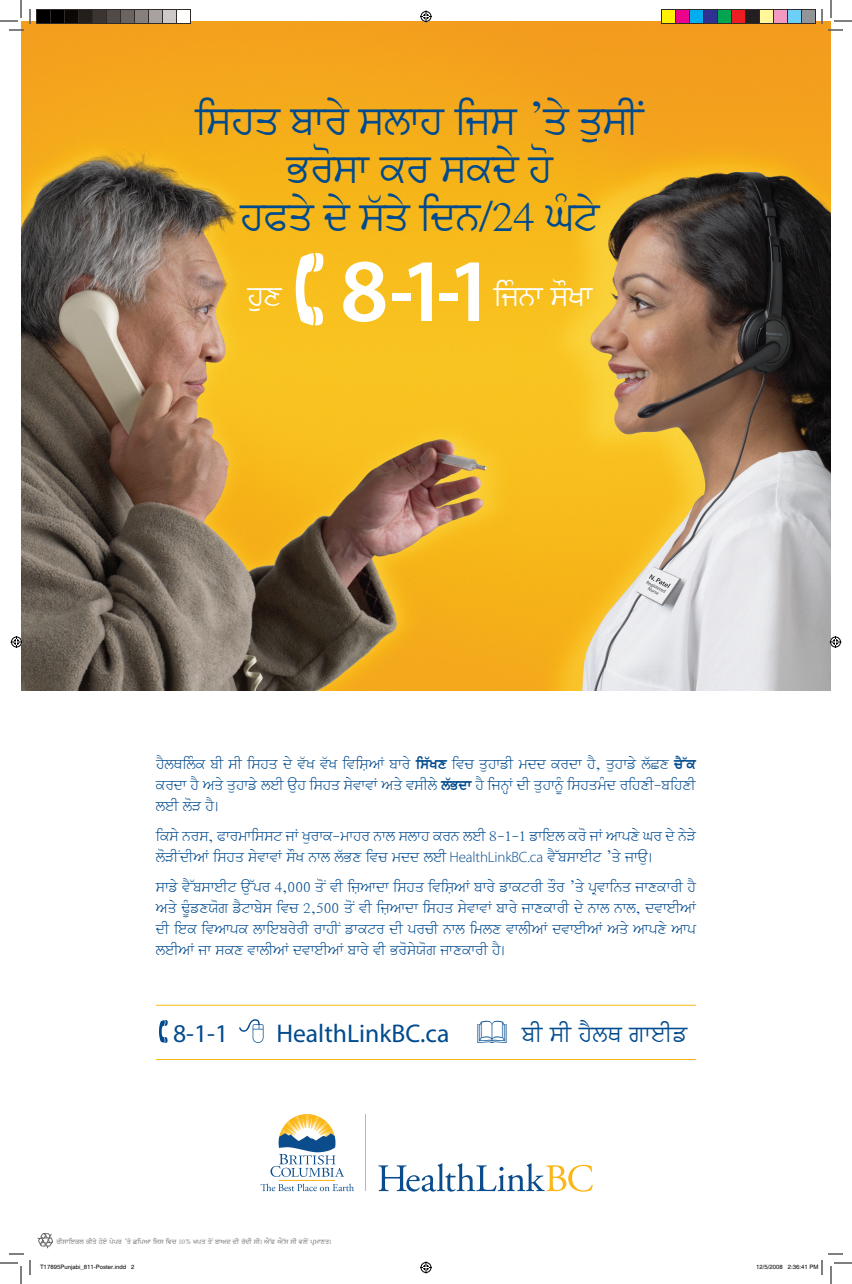
<style>
.page{position:relative;width:852px;height:1284px;background:#fff}
.page>*{position:absolute;margin:0;border:0;box-sizing:border-box;transform-origin:0 0}
.t1{font:600 90px "Myriad Pro";color:#fff}
.t2{font:43px/48px "Samtol";letter-spacing:-.03em;color:#004a8d;text-align:center}
.t3{font:30px "Samtol";letter-spacing:-.025em;color:#fff}
.t4{font:25.6px "Myriad Pro";color:#004a8d}
.t5{font:24px "Samtol";color:#004a8d}
.t6{font:300 15px/21px "Samtol";letter-spacing:-.01em;color:#004a8d}
.t7{font:7px "Samtol";color:#6c6d70}
.t8{font:6px "Helvetica";color:#000}
.s1{font-style:inherit}
.s2{font-family:"Myriad Pro"}
</style>
<div class="page">
<img style="left:21px;top:21px;width:810px;height:670px">
<hr style="left:366px;top:1114px;width:1px;height:77px;background:#fbb717">
<hr style="left:280px;top:1180px;width:55px;height:1px;background:#fbb717">
<svg style="left:260px;top:1184px;width:94px;height:7px"></svg>
<svg style="left:378px;top:1163px;width:215px;height:29px"></svg>
<svg style="left:271px;top:1114px;width:73px;height:63px"></svg>
<svg style="left:38px;top:1233px;width:15px;height:15px"></svg>
<svg style="left:159px;top:1020px;width:9px;height:23px"></svg>
<svg style="left:239px;top:1019px;width:25px;height:24px"></svg>
<hr style="left:156px;top:1005px;width:540px;height:1px;background:#fcb814">
<hr style="left:156px;top:1059px;width:540px;height:1px;background:#fcb814">
<svg style="left:296px;top:253px;width:27px;height:72px"></svg>
<svg style="left:0;top:0;width:31px;height:31px"></svg>
<svg style="left:0;top:1253px;width:31px;height:31px"></svg>
<svg style="left:821px;top:0;width:31px;height:31px"></svg>
<svg style="left:420px;top:10px;width:12px;height:12px"></svg>
<svg style="left:420px;top:1262px;width:12px;height:12px"></svg>
<svg style="left:10px;top:636px;width:12px;height:12px"></svg>
<svg style="left:830px;top:636px;width:12px;height:12px"></svg>
<div style="left:36px;top:10px;width:14px;height:14px;background:#000"></div>
<div style="left:36px;top:9px;width:15px;height:15px;border:1px solid #302a28"></div>
<div style="left:50px;top:10px;width:14px;height:14px;background:#000"></div>
<div style="left:50px;top:9px;width:15px;height:15px;border:1px solid #302a28"></div>
<div style="left:64px;top:10px;width:14px;height:14px;background:#0c0806"></div>
<div style="left:64px;top:9px;width:15px;height:15px;border:1px solid #302a28"></div>
<div style="left:78px;top:10px;width:14px;height:14px;background:#241e1b"></div>
<div style="left:78px;top:9px;width:15px;height:15px;border:1px solid #302a28"></div>
<div style="left:92px;top:10px;width:14px;height:14px;background:#3b3532"></div>
<div style="left:92px;top:9px;width:15px;height:15px;border:1px solid #302a28"></div>
<div style="left:106px;top:10px;width:14px;height:14px;background:#524a47"></div>
<div style="left:106px;top:9px;width:15px;height:15px;border:1px solid #302a28"></div>
<div style="left:120px;top:10px;width:14px;height:14px;background:#6b6360"></div>
<div style="left:120px;top:9px;width:15px;height:15px;border:1px solid #302a28"></div>
<div style="left:134px;top:10px;width:14px;height:14px;background:#867f7c"></div>
<div style="left:134px;top:9px;width:15px;height:15px;border:1px solid #302a28"></div>
<div style="left:148px;top:10px;width:14px;height:14px;background:#a7a2a0"></div>
<div style="left:148px;top:9px;width:15px;height:15px;border:1px solid #302a28"></div>
<div style="left:162px;top:10px;width:14px;height:14px;background:#cdc9c8"></div>
<div style="left:162px;top:9px;width:15px;height:15px;border:1px solid #302a28"></div>
<div style="left:176px;top:10px;width:14px;height:14px;background:#fff"></div>
<div style="left:176px;top:9px;width:15px;height:15px;border:1px solid #302a28"></div>
<div style="left:662px;top:10px;width:14px;height:14px;background:#fff101"></div>
<div style="left:661px;top:9px;width:15px;height:15px;border:1px solid #302a28"></div>
<div style="left:676px;top:10px;width:14px;height:14px;background:#ed028c"></div>
<div style="left:675px;top:9px;width:15px;height:15px;border:1px solid #302a28"></div>
<div style="left:690px;top:10px;width:14px;height:14px;background:#00aeef"></div>
<div style="left:689px;top:9px;width:15px;height:15px;border:1px solid #302a28"></div>
<div style="left:704px;top:10px;width:14px;height:14px;background:#2e3092"></div>
<div style="left:703px;top:9px;width:15px;height:15px;border:1px solid #302a28"></div>
<div style="left:718px;top:10px;width:14px;height:14px;background:#00a54f"></div>
<div style="left:717px;top:9px;width:15px;height:15px;border:1px solid #302a28"></div>
<div style="left:732px;top:10px;width:14px;height:14px;background:#ee1d23"></div>
<div style="left:731px;top:9px;width:15px;height:15px;border:1px solid #302a28"></div>
<div style="left:746px;top:10px;width:14px;height:14px;background:#231f20"></div>
<div style="left:745px;top:9px;width:15px;height:15px;border:1px solid #302a28"></div>
<div style="left:760px;top:10px;width:14px;height:14px;background:#fff79a"></div>
<div style="left:759px;top:9px;width:15px;height:15px;border:1px solid #302a28"></div>
<div style="left:774px;top:10px;width:14px;height:14px;background:#f499c2"></div>
<div style="left:773px;top:9px;width:15px;height:15px;border:1px solid #302a28"></div>
<div style="left:788px;top:10px;width:14px;height:14px;background:#6bcff6"></div>
<div style="left:787px;top:9px;width:15px;height:15px;border:1px solid #302a28"></div>
<div style="left:802px;top:10px;width:14px;height:14px;background:#939598"></div>
<div style="left:801px;top:9px;width:15px;height:15px;border:1px solid #302a28"></div>
<svg style="left:821px;top:1253px;width:31px;height:31px"></svg>
<h2 class="t2" style="left:195px;top:99px;width:450px">ISHQ BFRY SLFH IJS `QY QUSIN<br>BROSF KR SKDY HO<br>HPQY DY SWQY IDN/24 GMTY</h2>
<h3 class="t3" style="left:247px;top:279px;width:36px">HUX</h3>
<h1 class="t1" style="left:340px;top:234px;width:157px">8 -1-1</h1>
<h3 class="t3" style="left:494px;top:279px;width:101px">IJMNF SOKF</h3>
<p class="t6" style="left:156px;top:754px;width:541px;text-align:justify">HYLQILMK BI SI ISHQ DY VWK VWK IVISLAF BFRY <span class="s1">ISWKX</span> IVC QUHFZI MDD KRDF HY, QUHFZY LWCX <span class="s1">CYWK </span>KRDF HYAQY QUHFZY LEI AUH ISHQ SYVFVF AQY VSILY <span class="s1">LWBDF</span> HYIJNHF DI QUHFNUMISHQMMD RIHXI-BIHXI LEI LOV HY[</p>
<p class="t6" style="left:156px;top:826px;width:542px">IKSY NRS, PFRMFISST JF KURFK-MFHR NFL SLFH KRN LEI 8-1-1 ZFIEL KRO JF AFPXY GR DY NYVY<br>LOVINDIAF ISHQ SYVFVF SOK NFL LWBX IVC MDD LEI <span class="s2">HealthLinkBC.ca</span> VYWBSFEIT `QY JFAU[</p>
<p class="t6" style="left:156px;top:878px;width:549px">SFZY VYWBSFEIT AUWPR 4,000 QON VI IJLAFDF ISHQ IVISLAF BFRY ZFKTRI QOR `QY PRVFINQ JFXKFRI HY AQY ZUMZXXOG ZYTFBYS IVC 2,500 QON VI IJLAFDF ISHQ SYVFVF BFRY JFXKFRI DY NFL NFL, DVFEIAF DI IEK IVAFPK LFIEBRYRI RFHIN ZFKTR DI PRCI NFL IMLX VFLIAF DVFEIAF AQY AFPXY AFP LEIAF JF SKX VFLIAF DVFEIAF BFRY VI BROSYXOG JFXKFRI HY[</p>
<h3 class="t4" style="left:173px;top:1017px;width:57px">8-1-1</h3>
<h3 class="t4" style="left:276px;top:1017px;width:175px">HealthLinkBC.ca</h3>
<h3 class="t5" style="left:522px;top:1019px;width:167px">BI SI HYLQ GFEIZ</h3>
<p class="t7" style="left:57px;top:1237px;width:276px">RISFIEKL KIQY HOEY PYPR `QY CIPAF IJS IVC 10% KPQ QON BFAD DI RWDI SI[ AYWP AYWS SI VLON PRMFXQ[</p>
<p class="t8" style="left:40px;top:1263px;width:96px">T17895Punjabi_811-Poster.indd 2</p>
<p class="t8" style="left:756px;top:1263px;width:64px">12/5/2008 2:36:41 PM</p>
</div>
